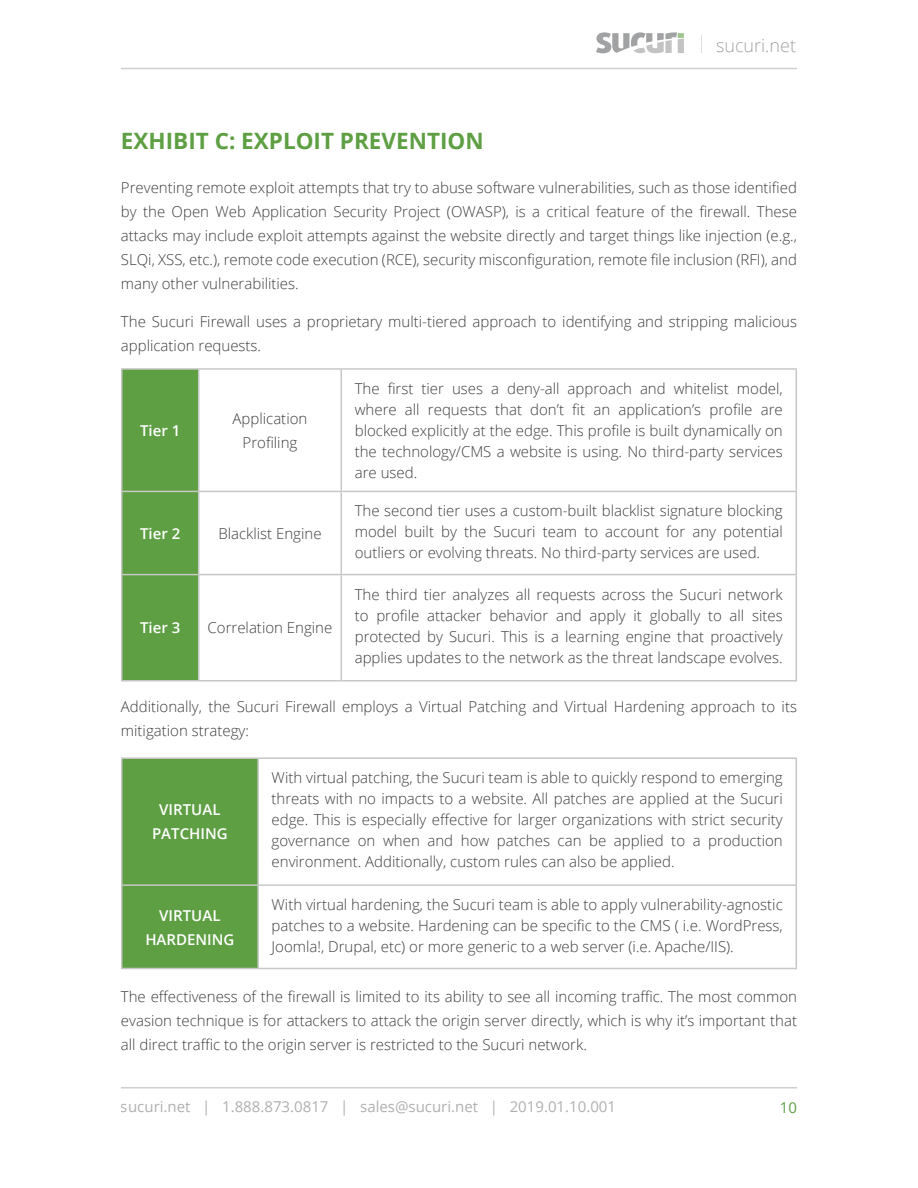
<style>
.page{position:relative;width:918px;height:1188px;background:#fff}
.page>*{position:absolute;margin:0;border:0;box-sizing:border-box;transform-origin:0 0}
.t1{font:700 22.5px "Open Sans";color:#5e9f43}
.t2{font:300 18px "Open Sans";color:#636466}
.t3{font:300 15px/21px "Open Sans";color:#3e3e3f;text-align:justify}
.t4{font:15px "Open Sans";color:#7b7b7a}
.t5{font:600 15px/24px "Open Sans";color:#fff;text-align:center}
.t6{font:15px "Open Sans";color:#5e9f43}
.s1{font-style:inherit}
</style>
<div class="page">
<hr style="left:121px;top:68px;width:676px;height:1px;background:#d0cfcd">
<hr style="left:121px;top:1087px;width:676px;height:2px;background:#d0cfcd">
<svg style="left:596px;top:32px;width:88px;height:21px"></svg>
<div style="left:122px;top:370px;width:76px;height:310px;background:#5e9f43"></div>
<hr style="left:121px;top:368px;width:78px;height:2px;background:#c7c7c6">
<hr style="left:121px;top:370px;width:1px;height:121px;background:#c7c7c6">
<hr style="left:199px;top:368px;width:142px;height:2px;background:#c7c7c6">
<hr style="left:198px;top:370px;width:1px;height:121px;background:#c7c7c6">
<hr style="left:341px;top:368px;width:456px;height:2px;background:#c7c7c6">
<hr style="left:341px;top:370px;width:1px;height:121px;background:#c7c7c6">
<hr style="left:796px;top:370px;width:1px;height:121px;background:#c7c7c6">
<hr style="left:121px;top:491px;width:78px;height:1px;background:#c7c7c6">
<hr style="left:121px;top:492px;width:1px;height:82px;background:#c7c7c6">
<hr style="left:199px;top:491px;width:142px;height:1px;background:#c7c7c6">
<hr style="left:198px;top:492px;width:1px;height:82px;background:#c7c7c6">
<hr style="left:341px;top:491px;width:456px;height:1px;background:#c7c7c6">
<hr style="left:341px;top:492px;width:1px;height:82px;background:#c7c7c6">
<hr style="left:796px;top:492px;width:1px;height:82px;background:#c7c7c6">
<hr style="left:121px;top:574px;width:78px;height:1px;background:#c7c7c6">
<hr style="left:121px;top:575px;width:1px;height:105px;background:#c7c7c6">
<hr style="left:199px;top:574px;width:142px;height:1px;background:#c7c7c6">
<hr style="left:198px;top:575px;width:1px;height:105px;background:#c7c7c6">
<hr style="left:341px;top:574px;width:456px;height:1px;background:#c7c7c6">
<hr style="left:341px;top:575px;width:1px;height:105px;background:#c7c7c6">
<hr style="left:796px;top:575px;width:1px;height:105px;background:#c7c7c6">
<hr style="left:121px;top:680px;width:78px;height:2px;background:#c7c7c6">
<hr style="left:199px;top:680px;width:142px;height:2px;background:#c7c7c6">
<hr style="left:341px;top:680px;width:456px;height:2px;background:#c7c7c6">
<div style="left:122px;top:759px;width:135px;height:209px;background:#5e9f43"></div>
<hr style="left:121px;top:757px;width:137px;height:2px;background:#c7c7c6">
<hr style="left:121px;top:759px;width:1px;height:125px;background:#c7c7c6">
<hr style="left:258px;top:757px;width:539px;height:2px;background:#c7c7c6">
<hr style="left:257px;top:759px;width:2px;height:125px;background:#c7c7c6">
<hr style="left:796px;top:759px;width:1px;height:125px;background:#c7c7c6">
<hr style="left:121px;top:884px;width:137px;height:2px;background:#c7c7c6">
<hr style="left:121px;top:886px;width:1px;height:82px;background:#c7c7c6">
<hr style="left:258px;top:884px;width:539px;height:2px;background:#c7c7c6">
<hr style="left:257px;top:886px;width:2px;height:82px;background:#c7c7c6">
<hr style="left:796px;top:886px;width:1px;height:82px;background:#c7c7c6">
<hr style="left:121px;top:968px;width:137px;height:1px;background:#c7c7c6">
<hr style="left:258px;top:968px;width:539px;height:1px;background:#c7c7c6">
<p class="t2" style="left:697px;top:33px;width:101px">| sucuri.net</p>
<h1 class="t1" style="left:121px;top:125px;width:364px"><span class="s1">EXHIBIT C:</span> EXPLOIT PREVENTION</h1>
<p class="t3" style="left:121px;top:176px;width:678px;line-height:24px">Preventing remote exploit attempts that try to abuse software vulnerabilities, such as those identified by the Open Web Application Security Project (OWASP), is a critical feature of the firewall. These attacks may include exploit attempts against the website directly and target things like injection (e.g., SLQi, XSS, etc.), remote code execution (RCE), security misconfiguration, remote file inclusion (RFI), and many other vulnerabilities.</p>
<p class="t3" style="left:121px;top:309px;width:678px;line-height:24px">The Sucuri Firewall uses a proprietary multi-tiered approach to identifying and stripping malicious application requests.</p>
<p class="t5" style="left:140px;top:418px;width:42px">Tier 1</p>
<p class="t3" style="left:233px;top:406px;width:76px;line-height:24px;text-align:center">Application<br>Profiling</p>
<p class="t5" style="left:140px;top:521px;width:42px">Tier 2</p>
<p class="t3" style="left:218px;top:522px;width:105px">Blacklist Engine</p>
<p class="t3" style="left:355px;top:378px;width:430px">The first tier uses a deny-all approach and whitelist model, where all requests that don’t fit an application’s profile are blocked explicitly at the edge. This profile is built dynamically on the technology/CMS a website is using. No third-party services are used.</p>
<p class="t3" style="left:355px;top:500px;width:430px">The second tier uses a custom-built blacklist signature blocking model built by the Sucuri team to account for any potential outliers or evolving threats. No third-party services are used.</p>
<p class="t3" style="left:355px;top:583px;width:430px">The third tier analyzes all requests across the Sucuri network to profile attacker behavior and apply it globally to all sites protected by Sucuri. This is a learning engine that proactively applies updates to the network as the threat landscape evolves.</p>
<p class="t3" style="left:121px;top:694px;width:678px;line-height:24px">Additionally, the Sucuri Firewall employs a Virtual Patching and Virtual Hardening approach to its mitigation strategy:</p>
<p class="t5" style="left:140px;top:616px;width:42px">Tier 3</p>
<p class="t3" style="left:208px;top:617px;width:126px">Correlation Engine</p>
<p class="t5" style="left:152px;top:798px;width:77px">VIRTUAL<br>PATCHING</p>
<p class="t3" style="left:272px;top:767px;width:513px">With virtual patching, the Sucuri team is able to quickly respond to emerging threats with no impacts to a website. All patches are applied at the Sucuri edge. This is especially effective for larger organizations with strict security governance on when and how patches can be applied to a production environment. Additionally, custom rules can also be applied.</p>
<p class="t5" style="left:145px;top:903px;width:91px">VIRTUAL<br>HARDENING</p>
<p class="t3" style="left:272px;top:894px;width:513px">With virtual hardening, the Sucuri team is able to apply vulnerability-agnostic patches to a website. Hardening can be specific to the CMS ( i.e. WordPress, Joomla!, Drupal, etc) or more generic to a web server (i.e. Apache/IIS).</p>
<p class="t3" style="left:121px;top:984px;width:678px;line-height:24px">The effectiveness of the firewall is limited to its ability to see all incoming traffic. The most common evasion technique is for attackers to attack the origin server directly, which is why it’s important that all direct traffic to the origin server is restricted to the Sucuri network.</p>
<p class="t4" style="left:121px;top:1096px;width:497px">sucuri.net | 1.888.873.0817 | sales@sucuri.net | 2019.01.10.001</p>
<p class="t6" style="left:780px;top:1097px;width:19px">10</p>
</div>
